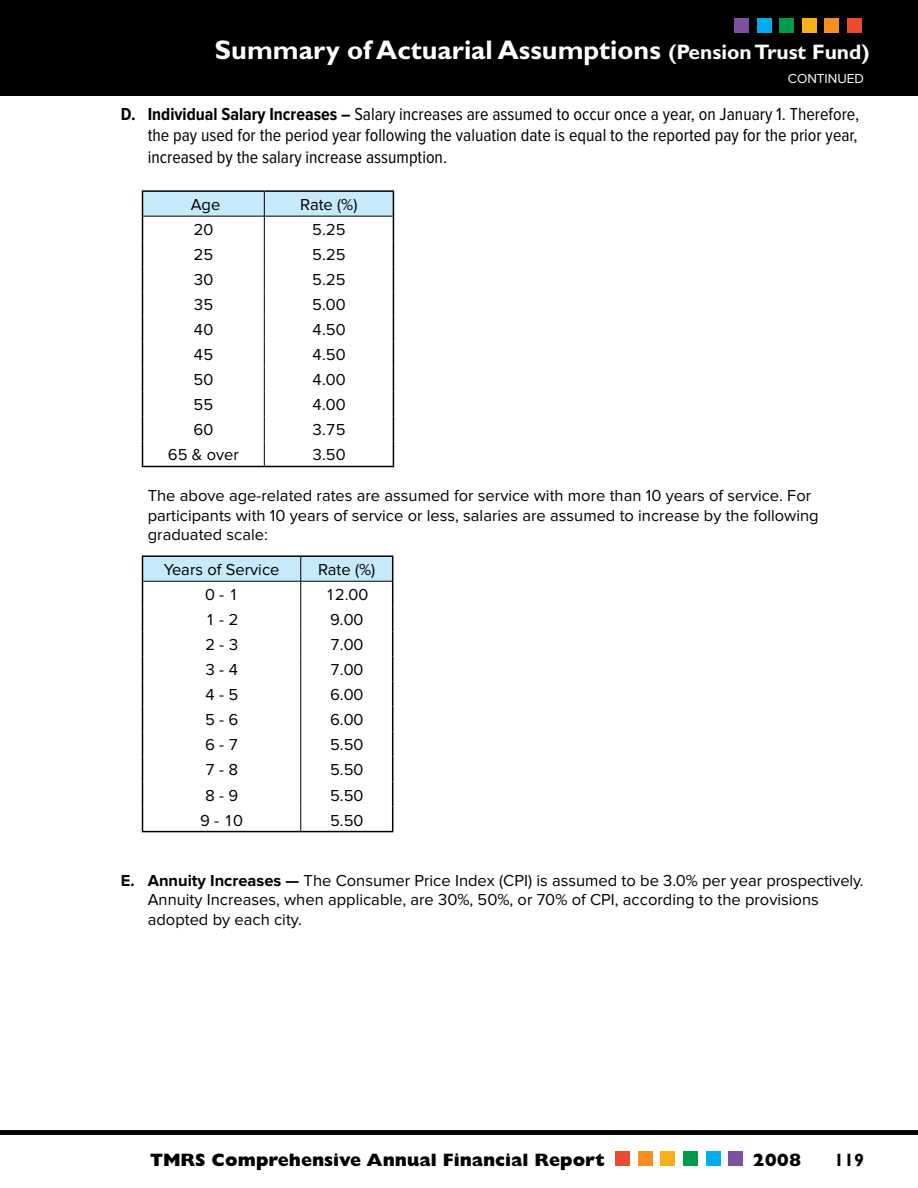
<style>
.page{position:relative;width:918px;height:1188px;background:#fff}
.page>*{position:absolute;margin:0;border:0;box-sizing:border-box;transform-origin:0 0}
.t1{font:700 27px "Gill Sans Std";color:#fff}
.t2{font:18px/21.6px "Proxima Nova Cond";color:#000;text-align:justify}
.t3{font:800 18px "Gill Sans Std";color:#000}
.t4{font:700 18px "Gill Sans Std";color:#000}
.t5{font:16.5px/19.8px "Proxima Nova";color:#000}
.t6{font:13.5px "Proxima Nova";color:#fff}
.s1{font-size:21px}
.s2{font-weight:700}
</style>
<div class="page">
<hr style="left:142px;top:190px;width:122px;height:2px;background:#000">
<hr style="left:264px;top:190px;width:130px;height:2px;background:#000">
<hr style="left:142px;top:466px;width:122px;height:1px;background:#000">
<hr style="left:264px;top:466px;width:130px;height:1px;background:#000">
<svg style="left:142px;top:191px;width:252px;height:275px"></svg>
<hr style="left:142px;top:555px;width:159px;height:2px;background:#000">
<hr style="left:301px;top:555px;width:92px;height:2px;background:#000">
<hr style="left:142px;top:831px;width:159px;height:1px;background:#000">
<hr style="left:301px;top:831px;width:92px;height:1px;background:#000">
<svg style="left:142px;top:556px;width:251px;height:275px"></svg>
<div style="left:706px;top:1151px;width:15px;height:15px;background:#00aeef"></div>
<div style="left:638px;top:1151px;width:15px;height:15px;background:#f78f20"></div>
<div style="left:615px;top:1151px;width:15px;height:15px;background:#ed4b2f"></div>
<div style="left:683px;top:1151px;width:15px;height:15px;background:#009c4b"></div>
<div style="left:728px;top:1151px;width:15px;height:15px;background:#7e50a0"></div>
<div style="left:660px;top:1151px;width:15px;height:15px;background:#f8b019"></div>
<div style="left:0;top:1130px;width:918px;height:5px;background:#000"></div>
<div style="left:0;top:0;width:918px;height:96px;background:#000"></div>
<div style="left:757px;top:18px;width:15px;height:15px;background:#00aeef"></div>
<div style="left:824px;top:18px;width:15px;height:15px;background:#f78f20"></div>
<div style="left:847px;top:18px;width:15px;height:15px;background:#ed4b2f"></div>
<div style="left:779px;top:18px;width:15px;height:15px;background:#009c4b"></div>
<div style="left:734px;top:18px;width:15px;height:15px;background:#7e50a0"></div>
<div style="left:802px;top:18px;width:15px;height:15px;background:#f8b019"></div>
<h1 class="t1" style="left:215px;top:34px;width:656px">Summary of Actuarial Assumptions <span class="s1">(Pension Trust Fund)</span></h1>
<p class="t6" style="left:788px;top:73px;width:78px">continued</p>
<p class="t2" style="left:148px;top:104px;width:713px;text-indent:-27px"><span class="s2">D. Individual Salary Increases –</span> Salary increases are assumed to occur once a year, on January 1. Therefore, the pay used for the period year following the valuation date is equal to the reported pay for the prior year, increased by the salary increase assumption.</p>
<p class="t5" style="left:191px;top:195px;width:31px">Age</p>
<p class="t5" style="left:300px;top:195px;width:59px">Rate (%)</p>
<p class="t5" style="left:194px;top:220px;width:21px">20</p>
<p class="t5" style="left:312px;top:220px;width:35px">5.25</p>
<p class="t5" style="left:194px;top:246px;width:21px">25</p>
<p class="t5" style="left:312px;top:246px;width:35px">5.25</p>
<p class="t5" style="left:194px;top:271px;width:21px">30</p>
<p class="t5" style="left:312px;top:271px;width:35px">5.25</p>
<p class="t5" style="left:194px;top:296px;width:21px">35</p>
<p class="t5" style="left:312px;top:296px;width:35px">5.00</p>
<p class="t5" style="left:194px;top:321px;width:21px">40</p>
<p class="t5" style="left:312px;top:321px;width:35px">4.50</p>
<p class="t5" style="left:194px;top:346px;width:21px">45</p>
<p class="t5" style="left:312px;top:346px;width:35px">4.50</p>
<p class="t5" style="left:194px;top:371px;width:21px">50</p>
<p class="t5" style="left:312px;top:371px;width:35px">4.00</p>
<p class="t5" style="left:194px;top:396px;width:21px">55</p>
<p class="t5" style="left:312px;top:396px;width:35px">4.00</p>
<p class="t5" style="left:194px;top:421px;width:21px">60</p>
<p class="t5" style="left:312px;top:421px;width:35px">3.75</p>
<p class="t5" style="left:168px;top:446px;width:73px">65 &amp; over</p>
<p class="t5" style="left:312px;top:446px;width:35px">3.50</p>
<p class="t5" style="left:88px;top:486px;width:24px">T</p>
<p class="t5" style="left:148px;top:486px;width:673px;text-indent:9px">he above age-related rates are assumed for service with more than 10 years of service. For participants with 10 years of service or less, salaries are assumed to increase by the following graduated scale:</p>
<p class="t5" style="left:164px;top:561px;width:117px">Years of Service</p>
<p class="t5" style="left:318px;top:561px;width:59px">Rate (%)</p>
<p class="t5" style="left:205px;top:586px;width:35px">0 - 1</p>
<p class="t5" style="left:325px;top:586px;width:45px">12.00</p>
<p class="t5" style="left:205px;top:611px;width:35px">1 - 2</p>
<p class="t5" style="left:330px;top:611px;width:35px">9.00</p>
<p class="t5" style="left:205px;top:636px;width:35px">2 - 3</p>
<p class="t5" style="left:330px;top:636px;width:35px">7.00</p>
<p class="t5" style="left:205px;top:661px;width:35px">3 - 4</p>
<p class="t5" style="left:330px;top:661px;width:35px">7.00</p>
<p class="t5" style="left:205px;top:686px;width:35px">4 - 5</p>
<p class="t5" style="left:330px;top:686px;width:35px">6.00</p>
<p class="t5" style="left:205px;top:711px;width:35px">5 - 6</p>
<p class="t5" style="left:330px;top:711px;width:35px">6.00</p>
<p class="t5" style="left:205px;top:736px;width:35px">6 - 7</p>
<p class="t5" style="left:330px;top:736px;width:35px">5.50</p>
<p class="t5" style="left:205px;top:761px;width:35px">7 - 8</p>
<p class="t5" style="left:330px;top:761px;width:35px">5.50</p>
<p class="t5" style="left:205px;top:786px;width:35px">8 - 9</p>
<p class="t5" style="left:330px;top:786px;width:35px">5.50</p>
<p class="t5" style="left:200px;top:811px;width:45px">9 - 10</p>
<p class="t5" style="left:330px;top:811px;width:35px">5.50</p>
<p class="t5" style="left:148px;top:871px;width:718px;text-indent:-27px"><span class="s2">E. Annuity Increases —</span> The Consumer Price I ndex (CPI) is assumed to be 3.0% per year prospectively.<br>Annuity I ncreases, when applicable, are 30%, 50%, or 70% of CPI, according to the provisions adopted by each city.</p>
<p class="t3" style="left:150px;top:1149px;width:457px">TMRS Comprehensive Annual Financial Report</p>
<p class="t3" style="left:753px;top:1149px;width:50px">2008</p>
<p class="t4" style="left:834px;top:1149px;width:31px">119</p>
</div>
